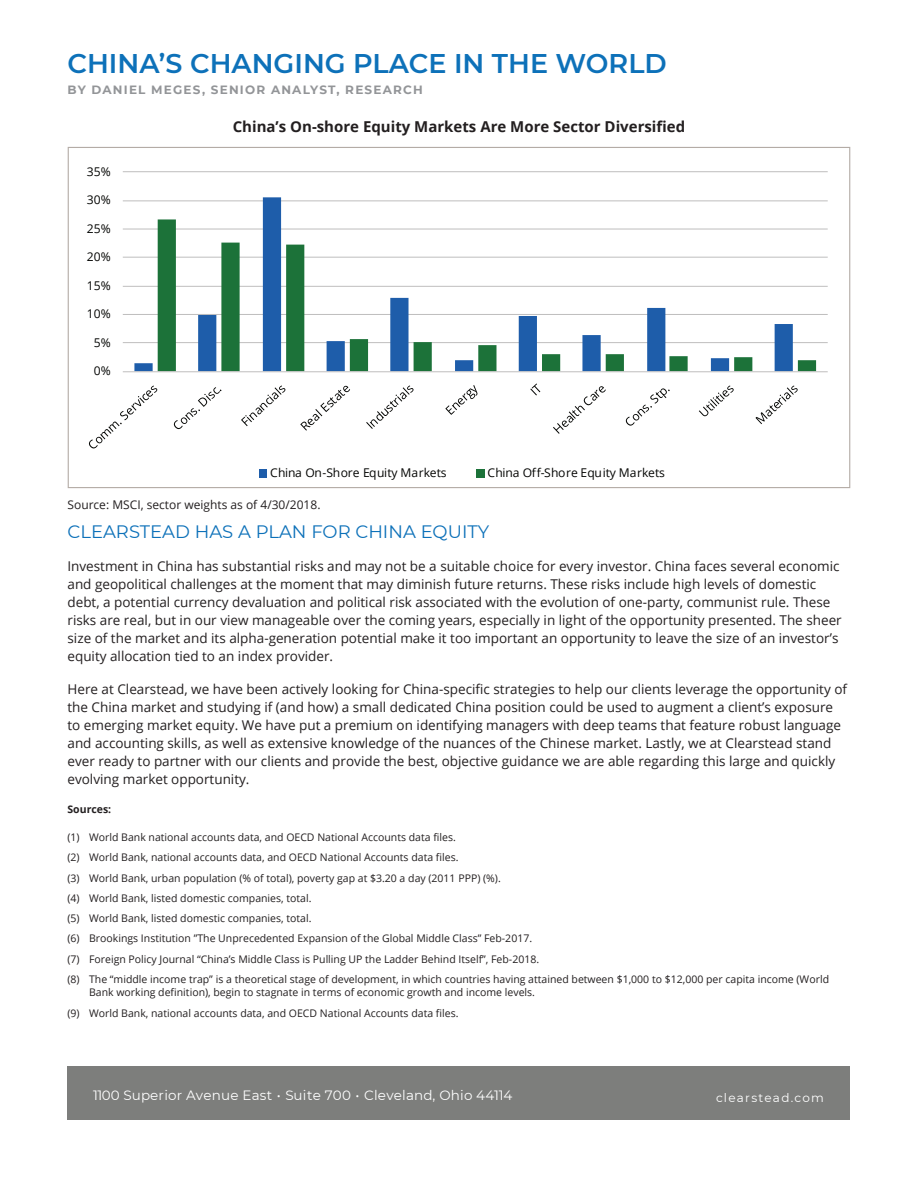
<style>
.page{position:relative;width:918px;height:1188px;background:#fff}
.page>*{position:absolute;margin:0;border:0;box-sizing:border-box;transform-origin:0 0}
.t1{font:600 27px "Montserrat";color:#0d71b9}
.t2{font:18px "Montserrat";color:#0d71b9}
.t3{font:700 15px "Open Sans";color:#231f20}
.t4{font:13.5px/18px "Open Sans";color:#231f20}
.t5{font:13.5px "Montserrat";letter-spacing:.015em;color:#fff}
.t6{font:12px "Open Sans";letter-spacing:.01em;color:#040503}
.t7{font:12px "Open Sans";color:#231f20}
.t8{font:700 12px "Montserrat";letter-spacing:.1em;color:#939598}
.t9{font:12px "Open Sans";letter-spacing:-.01em;color:#040503}
.t10{font:12px "Montserrat";letter-spacing:.105em;color:#fff}
.t11{font:10.5px/20.2px "Open Sans";color:#231f20}
.t12{font:700 10.5px "Open Sans";color:#231f20}
</style>
<div class="page">
<div style="left:68px;top:1066px;width:782px;height:54px;background:#7d7e7c"></div>
<hr style="left:123px;top:342px;width:705px;height:1px;background:#bfbebe">
<hr style="left:123px;top:314px;width:705px;height:1px;background:#bfbebe">
<hr style="left:123px;top:286px;width:705px;height:1px;background:#bfbebe">
<hr style="left:123px;top:257px;width:705px;height:1px;background:#bfbebe">
<hr style="left:123px;top:229px;width:705px;height:1px;background:#bfbebe">
<hr style="left:123px;top:200px;width:705px;height:1px;background:#bfbebe">
<hr style="left:123px;top:171px;width:705px;height:1px;background:#bfbebe">
<svg style="left:134px;top:197px;width:659px;height:174px"></svg>
<svg style="left:158px;top:219px;width:658px;height:152px"></svg>
<hr style="left:123px;top:371px;width:705px;height:1px;background:#bfbebe">
<svg style="left:89px;top:385px;width:69px;height:64px"></svg>
<svg style="left:173px;top:387px;width:49px;height:43px"></svg>
<svg style="left:241px;top:385px;width:45px;height:41px"></svg>
<svg style="left:300px;top:385px;width:50px;height:46px"></svg>
<svg style="left:366px;top:385px;width:48px;height:44px"></svg>
<svg style="left:445px;top:385px;width:33px;height:30px"></svg>
<svg style="left:530px;top:383px;width:11px;height:12px"></svg>
<svg style="left:553px;top:386px;width:53px;height:48px"></svg>
<svg style="left:625px;top:388px;width:45px;height:38px"></svg>
<svg style="left:699px;top:385px;width:35px;height:32px"></svg>
<svg style="left:755px;top:385px;width:43px;height:39px"></svg>
<div style="left:260px;top:470px;width:7px;height:8px;background:#1e5daa"></div>
<div style="left:476px;top:470px;width:8px;height:8px;background:#1c7239"></div>
<h1 class="t1" style="left:68px;top:45px;width:601px">CHINA’S CHANGING PLACE IN THE WORLD</h1>
<p class="t8" style="left:68px;top:81px;width:357px">BY DANIEL MEGES, SENIOR ANALYST, RESEARCH</p>
<p class="t3" style="left:233px;top:116px;width:454px">China’s On-shore Equity Markets Are More Sector Diversified</p>
<p class="t6" style="left:87px;top:163px;width:26px">35%</p>
<p class="t6" style="left:87px;top:192px;width:26px">30%</p>
<p class="t6" style="left:87px;top:220px;width:26px">25%</p>
<p class="t6" style="left:87px;top:249px;width:26px">20%</p>
<p class="t6" style="left:87px;top:277px;width:26px">15%</p>
<p class="t6" style="left:87px;top:306px;width:26px">10%</p>
<p class="t6" style="left:94px;top:334px;width:19px">5%</p>
<p class="t6" style="left:94px;top:362px;width:19px">0%</p>
<p class="t9" style="left:270px;top:465px;width:178px">China On-Shore Equity Markets</p>
<p class="t6" style="left:487px;top:465px;width:179px">China Off-Shore Equity Markets</p>
<p class="t7" style="left:68px;top:496px;width:255px">Source: MSCI, sector weights as of 4/30/2018.</p>
<h2 class="t2" style="left:68px;top:519px;width:423px">CLEARSTEAD HAS A PLAN FOR CHINA EQUITY</h2>
<p class="t4" style="left:68px;top:557px;width:776px">Investment in China has substantial risks and may not be a suitable choice for every investor. China faces several economic and geopolitical challenges at the moment that may diminish future returns. These risks include high levels of domestic debt, a potential currency devaluation and political risk associated with the evolution of one-party, communist rule. These risks are real, but in our view manageable over the coming years, especially in light of the opportunity presented. The sheer size of the market and its alpha-generation potential make it too important an opportunity to leave the size of an investor’s equity allocation tied to an index provider.</p>
<p class="t4" style="left:68px;top:680px;width:781px">Here at Clearstead, we have been actively looking for China-specific strategies to help our clients leverage the opportunity of the China market and studying if (and how) a small dedicated China position could be used to augment a client’s exposure to emerging market equity. We have put a premium on identifying managers with deep teams that feature robust language and accounting skills, as well as extensive knowledge of the nuances of the Chinese market. Lastly, we at Clearstead stand ever ready to partner with our clients and provide the best, objective guidance we are able regarding this large and quickly evolving market opportunity.</p>
<p class="t12" style="left:68px;top:801px;width:45px">Sources:</p>
<p class="t11" style="left:68px;top:827px;width:763px">(1) World Bank national accounts data, and OECD National Accounts data files.<br>(2) World Bank, national accounts data, and OECD National Accounts data files.<br>(3) World Bank, urban population (% of total), poverty gap at $3.20 a day (2011 PPP) (%).<br>(4) World Bank, listed domestic companies, total.<br>(5) World Bank, listed domestic companies, total.<br>(6) Brookings Institution ”The Unprecedented Expansion of the Global Middle Class” Feb-2017.<br>(7) Foreign Policy Journal “China’s Middle Class is Pulling UP the Ladder Behind Itself”, Feb-2018.<br>(8) The “middle income trap” is a theoretical stage of development, in which countries having attained between $1,000 to $12,000 per capita income (World</p>
<p class="t11" style="left:68px;top:982px;width:469px;text-indent:22px">Bank working definition), begin to stagnate in terms of economic growth and income levels. (9) World Bank, national accounts data, and OECD National Accounts data files.</p>
<p class="t5" style="left:93px;top:1086px;width:421px">1100 Superior Avenue East • Suite 700 • Cleveland, Ohio 44114</p>
<p class="t10" style="left:716px;top:1090px;width:110px">clearstead.com</p>
</div>
